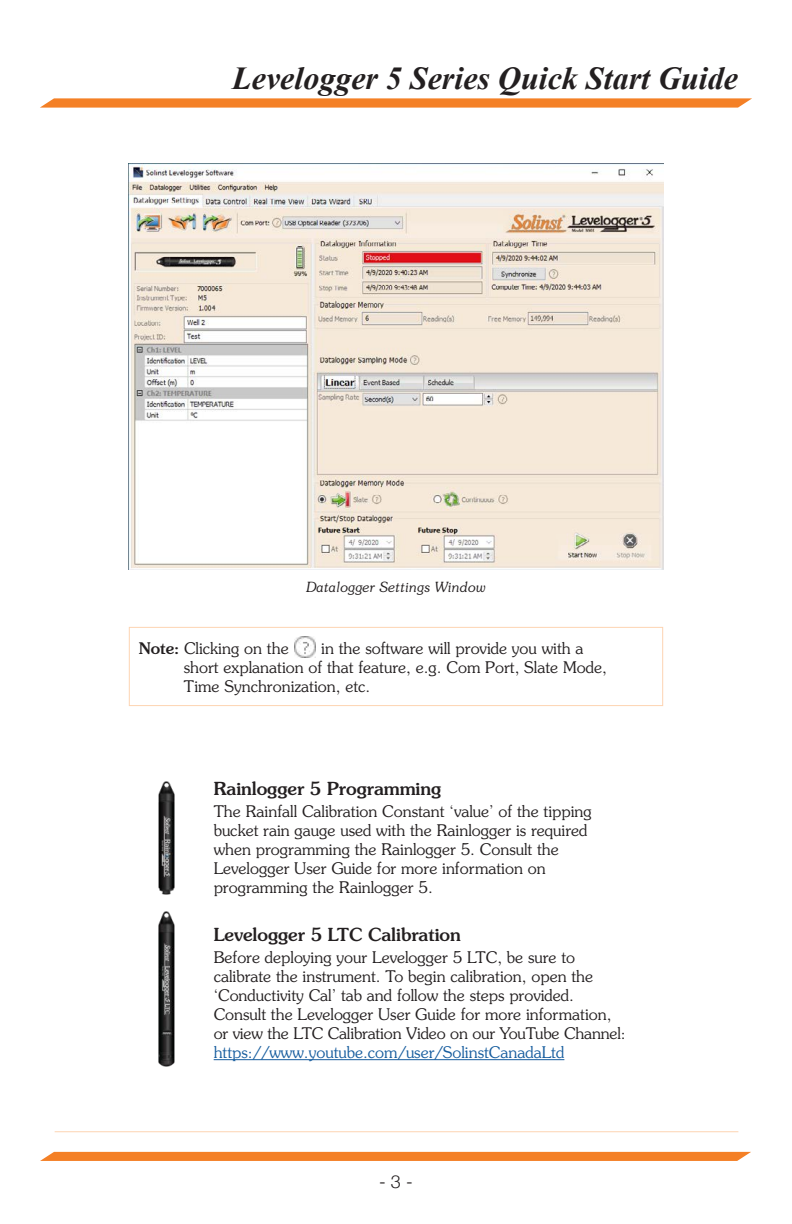
<style>
.page{position:relative;width:792px;height:1224px;background:#fff}
.page>*{position:absolute;margin:0;border:0;box-sizing:border-box;transform-origin:0 0}
.t1{font:italic 700 32px "Times New Roman";color:#231f20}
.t2{font:500 18px "Souvenir Std";color:#231f20}
.t3{font:300 18px "Helvetica Neue";color:#231f20}
.Body{font:300 16px/19px "Souvenir Std";color:#231f20}
.Notes{font:300 16px/19px "Souvenir Std";color:#231f20}
.Captions_CENTRED_-_I{font:italic 300 14px "Souvenir Std";color:#231f20}
.s1{font-weight:500}
.s2{color:#175d9e}
</style>
<div class="page">
<svg style="left:40px;top:98px;width:712px;height:10px;background:#f48c3a"></svg>
<svg style="left:40px;top:1152px;width:711px;height:9px;background:#f4832b"></svg>
<img style="left:129px;top:164px;width:534px;height:406px">
<img style="left:159px;top:782px;width:15px;height:113px">
<img style="left:158px;top:912px;width:17px;height:155px">
<hr style="left:214px;top:1059px;width:350px;height:1px;background:#175d9e">
<hr style="left:55px;top:1131px;width:683px;height:1px;background:#fdd4b2">
<img style="left:294px;top:637px;width:21px;height:21px">
<div style="left:129px;top:627px;width:534px;height:79px;border:1px solid #fdd4b2"></div>
<h1 class="t1" style="left:232px;top:56px;width:507px">Levelogger 5 Series Quick Start Guide</h1>
<p class="Captions_CENTRED_-_I" style="left:306px;top:578px;width:181px">Datalogger Settings Window</p>
<p class="Notes" style="left:184px;top:639px;width:425px;text-indent:137px">in the software will provide you with a short explanation of that feature, e.g. Com Port, Slate Mode,<br>Time Synchronization, etc.</p>
<p class="Notes" style="left:139px;top:639px;width:151px"><span class="s1">Note:</span> Clicking on the</p>
<p class="t2" style="left:214px;top:778px;width:229px">Rainlogger 5 Programming</p>
<p class="Body" style="left:214px;top:802px;width:380px">The Rainfall Calibration Constant ‘value’ of the tipping bucket rain gauge used with the Rainlogger is required when programming the Rainlogger 5. Consult the Levelogger User Guide for more information on programming the Rainlogger 5.</p>
<p class="t2" style="left:214px;top:924px;width:249px">Levelogger 5 LTC Calibration</p>
<p class="Body" style="left:214px;top:948px;width:413px">Before deploying your Levelogger 5 LTC, be sure to calibrate the instrument. To begin calibration, open the ‘Conductivity Cal’ tab and follow the steps provided.<br>Consult the Levelogger User Guide for more information, or view the LTC Calibration Video on our YouTube Channel: <span class="s2">https://www.youtube.com/user/SolinstCanadaLtd</span></p>
<p class="t3" style="left:379px;top:1171px;width:35px">- 3 -</p>
</div>
